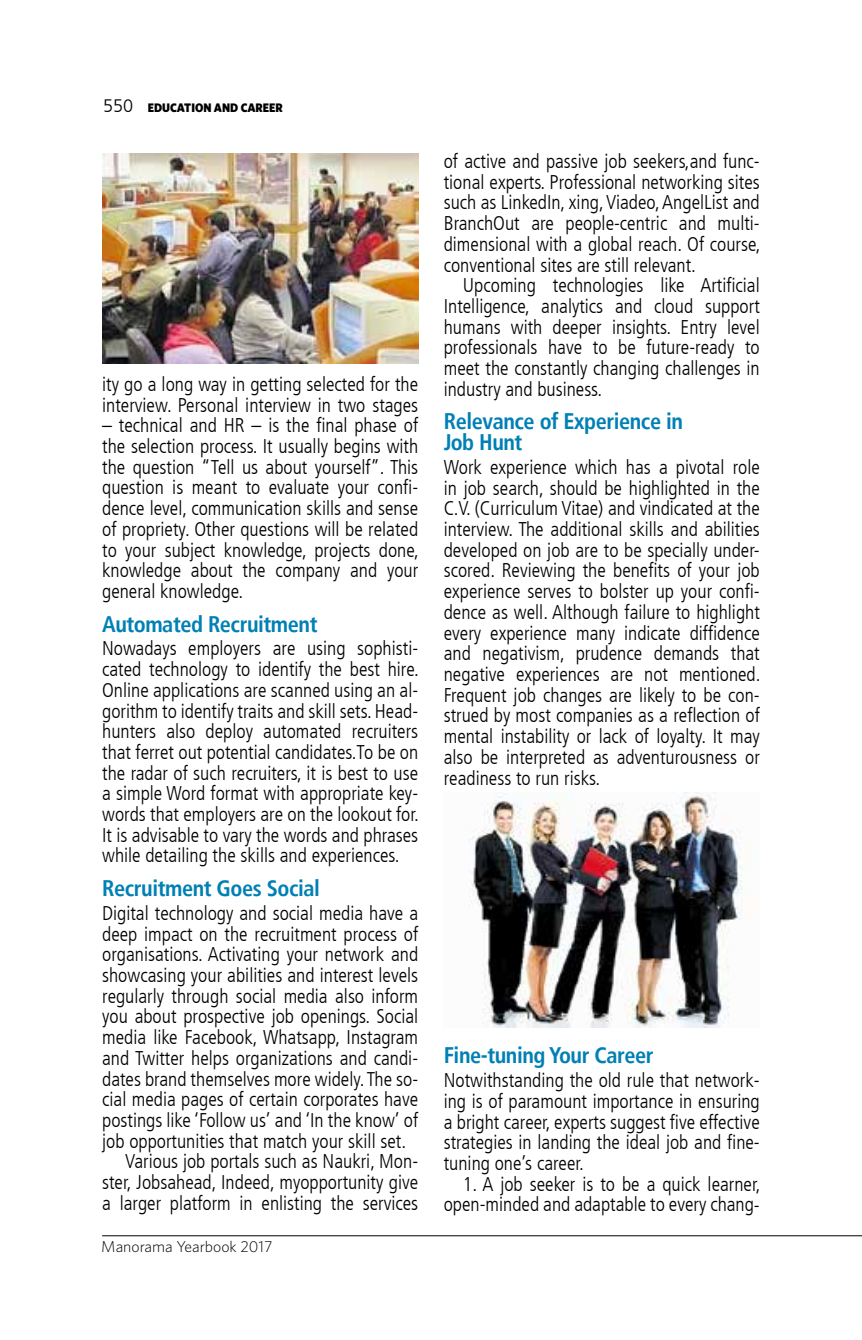
<style>
.page{position:relative;width:862px;height:1340px;background:#fff}
.page>*{position:absolute;margin:0;border:0;box-sizing:border-box;transform-origin:0 0}
.t1{font:700 condensed 22.5px/20.7px "Frutiger LT";letter-spacing:-.02em;color:#0080b5}
.t2{font:300 condensed 19.8px/20.7px "Frutiger LT";color:#000;text-align:justify}
.t3{font:300 15.75px "Whitney";color:#000}
.t4{font:900 12.38px "Whitney";color:#000;scale:.93 1}
.s1{font-family:"Frutiger LT";font-weight:300;font-size:18px}
</style>
<div class="page">
<hr style="left:102px;top:1235px;width:759px;height:1px;background:#000">
<img style="left:102px;top:153px;width:316px;height:211px">
<img style="left:469px;top:792px;width:274px;height:235px">
<p class="t4" style="left:103px;top:99px;width:195px"><span class="s1">550</span> EDUCATION AND CAREER</p>
<p class="t2" style="left:102px;top:374px;width:317px">ity go a long way in getting selected for the interview. Personal interview in two stages</p>
<p class="t2" style="left:102px;top:415px;width:318px">– technical and HR – is the final phase of the selection process. It usually begins with the question “Tell us about yourself”. This question is meant to evaluate your confi&shy;dence level, communication skills and sense of propriety. Other questions will be related to your subject knowledge, projects done, knowledge about the company and your general knowledge.</p>
<p class="t1" style="left:102px;top:613px;width:217px">Automated Recruitment</p>
<p class="t2" style="left:102px;top:638px;width:318px">Nowadays employers are using sophisti&shy;cated technology to identify the best hire.<br>Online applications are scanned using an al&shy;gorithm to identify traits and skill sets. Head&shy;hunters also deploy automated recruiters that ferret out potential candidates.To be on the radar of such recruiters, it is best to use a simple Word format with appropriate key&shy;words that employers are on the lookout for.<br>It is advisable to vary the words and phrases while detailing the skills and experiences.</p>
<p class="t1" style="left:102px;top:877px;width:219px">Recruitment Goes Social</p>
<p class="t2" style="left:102px;top:903px;width:317px">Digital technology and social media have a</p>
<p class="t2" style="left:102px;top:923px;width:317px">deep impact on the recruitment process of</p>
<p class="t2" style="left:102px;top:944px;width:317px">organisations. Activating your network and</p>
<p class="t2" style="left:102px;top:965px;width:317px">showcasing your abilities and interest levels</p>
<p class="t2" style="left:102px;top:985px;width:317px">regularly through social media also inform</p>
<p class="t2" style="left:102px;top:1006px;width:317px">you about prospective job openings. Social</p>
<p class="t2" style="left:102px;top:1027px;width:317px">media like Facebook, Whatsapp, Instagram</p>
<p class="t2" style="left:102px;top:1047px;width:317px">and Twitter helps organizations and candi-</p>
<p class="t2" style="left:102px;top:1068px;width:317px">dates brand themselves more widely. The so-</p>
<p class="t2" style="left:102px;top:1089px;width:317px">cial media pages of certain corporates have</p>
<p class="t2" style="left:102px;top:1110px;width:317px">postings like ‘Follow us’ and ‘In the know’ of</p>
<p class="t2" style="left:102px;top:1130px;width:305px">job opportunities that match your skill set.</p>
<p class="t2" style="left:125px;top:1151px;width:294px">Various job portals such as Naukri, Mon-</p>
<p class="t2" style="left:102px;top:1172px;width:317px">ster, Jobsahead, Indeed, myopportunity give</p>
<p class="t2" style="left:102px;top:1192px;width:317px">a larger platform in enlisting the services</p>
<p class="t3" style="left:101px;top:1236px;width:173px">Manorama Yearbook 2017</p>
<p class="t2" style="left:443px;top:151px;width:318px">of active and passive job seekers,and func&shy;tional experts. Professional networking sites such as LinkedIn, xing, Viadeo, AngelList and BranchOut are people-centric and multi&shy;dimensional with a global reach. Of course, conventional sites are still relevant.</p>
<p class="t2" style="left:443px;top:275px;width:317px;text-indent:19px">Upcoming technologies like Artificial Intelligence, analytics and cloud support humans with deeper insights. Entry level professionals have to be future-ready to meet the constantly changing challenges in industry and business.</p>
<p class="t1" style="left:443px;top:411px;width:240px">Relevance of Experience in<br>Job Hunt</p>
<p class="t2" style="left:443px;top:457px;width:318px">Work experience which has a pivotal role in job search, should be highlighted in the C.V. (Curriculum Vitae) and vindicated at the interview. The additional skills and abilities developed on job are to be specially under&shy;scored. Reviewing the benefits of your job experience serves to bolster up your confi&shy;dence as well. Although failure to highlight every experience many indicate diffidence and negativism, prudence demands that negative experiences are not mentioned.<br>Frequent job changes are likely to be con&shy;strued by most companies as a reflection of mental instability or lack of loyalty. It may also be interpreted as adventurousness or readiness to run risks.</p>
<p class="t1" style="left:443px;top:1045px;width:211px">Fine-tuning Your Career</p>
<p class="t2" style="left:443px;top:1070px;width:317px">Notwithstanding the old rule that network&shy;ing is of paramount importance in ensuring a bright career, experts suggest five effective strategies in landing the ideal job and fine&shy;tuning one’s career.</p>
<p class="t2" style="left:443px;top:1173px;width:318px;text-align:right">1. A job seeker is to be a quick learner, open-minded and adaptable to every chang-</p>
</div>
